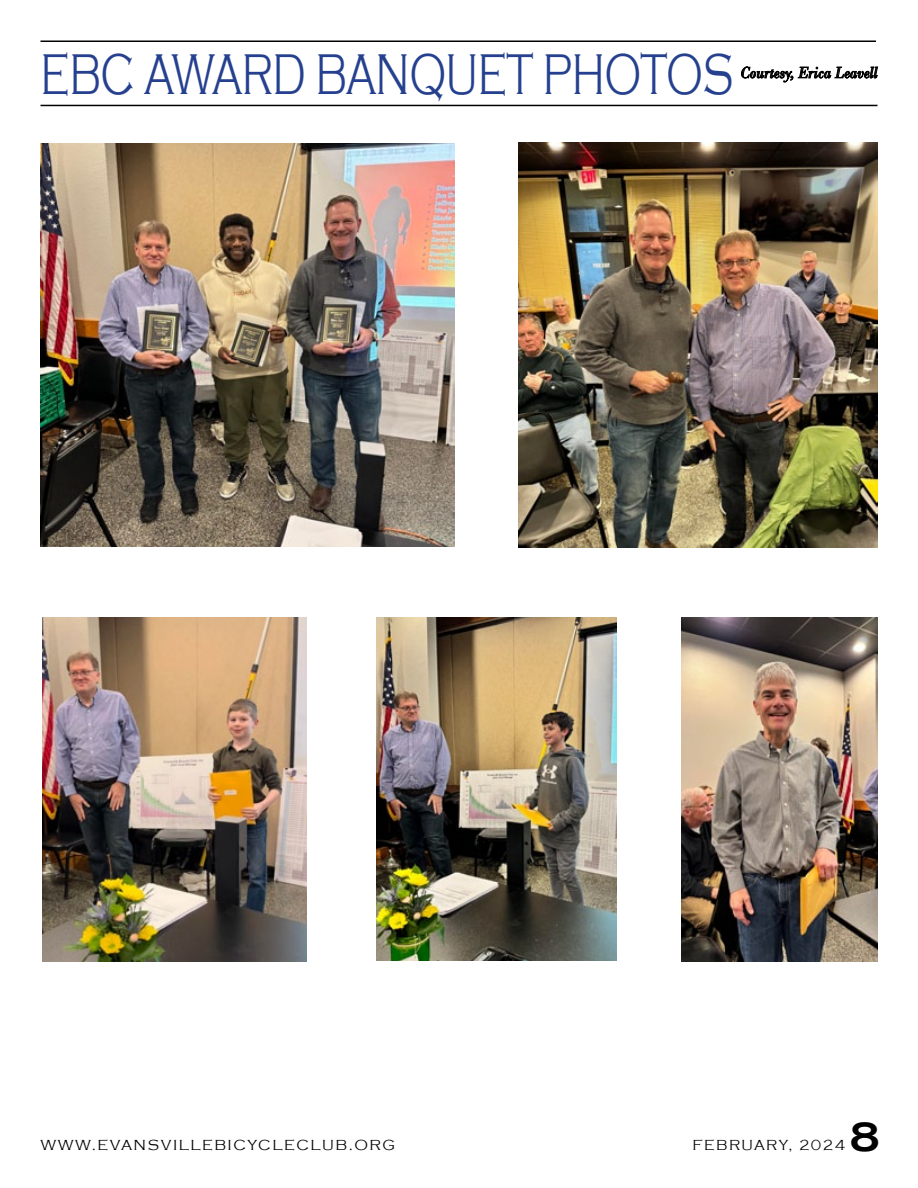
<style>
.page{position:relative;width:918px;height:1188px;background:#fff}
.page>*{position:absolute;margin:0;border:0;box-sizing:border-box;transform-origin:0 0}
.t1{font:300 59.1px "Copperplate Gothic";letter-spacing:-.01em;color:#25408f;scale:.69 1}
.t2{font:700 42px "Copperplate Gothic";color:#000}
.t3{font:italic 16.5px "Bodoni";color:#000;scale:.9 1}
.t4{font:300 15px "Copperplate Gothic";letter-spacing:.1em;color:#000}
</style>
<div class="page">
<hr style="left:40px;top:40px;width:836px;height:2px;background:#000">
<hr style="left:40px;top:105px;width:838px;height:1px;background:#000">
<svg style="left:741px;top:66px;width:137px;height:17px"></svg>
<img style="left:40px;top:143px;width:414px;height:403px">
<img style="left:42px;top:617px;width:265px;height:345px">
<img style="left:377px;top:617px;width:239px;height:344px">
<img style="left:682px;top:617px;width:196px;height:345px">
<img style="left:518px;top:143px;width:360px;height:405px">
<h1 class="t1" style="left:40px;top:42px;width:1005px">EBC AWARD BANQUET PHOTOS</h1>
<p class="t3" style="left:740px;top:63px;width:154px">Courtesy, Erica Leavell</p>
<h2 class="t2" style="left:850px;top:1113px;width:31px">8</h2>
<p class="t4" style="left:40px;top:1137px;width:18px">WWW</p>
<p class="t4" style="left:92px;top:1137px;width:121px">.EVANSVILLEBI</p>
<p class="t4" style="left:233px;top:1137px;width:163px">CYCLECLUB.ORG</p>
<p class="t4" style="left:692px;top:1137px;width:25px">FEBR</p>
<p class="t4" style="left:742px;top:1137px;width:105px">UARY, 2024</p>
</div>
